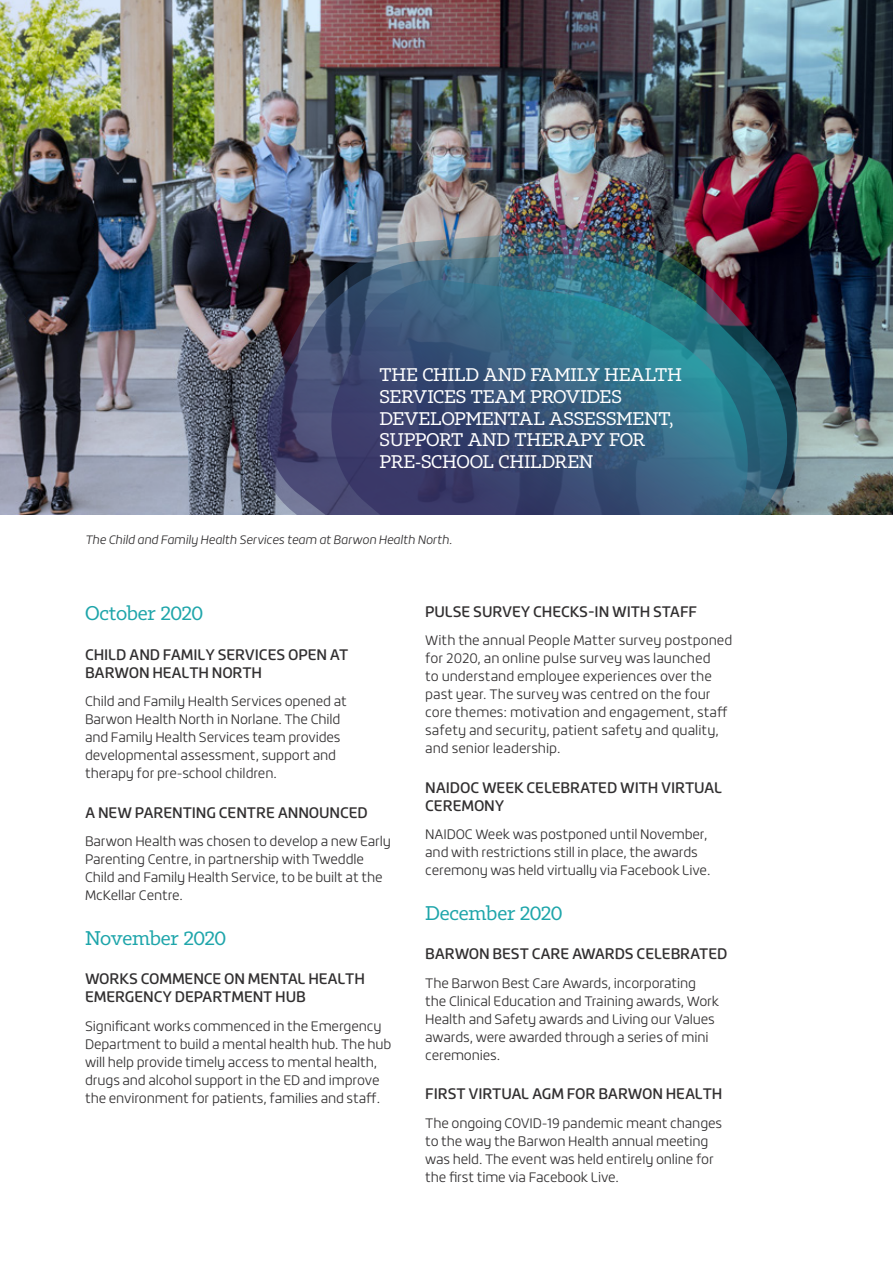
<style>
.page{position:relative;width:893px;height:1263px;background:#fff}
.page>*{position:absolute;margin:0;border:0;box-sizing:border-box;transform-origin:0 0}
.t1{font:19.5px "Tabac Slab";letter-spacing:-.02em;color:#1ea5aa}
.Highlight_-_Small_te{font:18px/21.6px "Tabac Slab";letter-spacing:-.01em;color:#fff}
.t2{font:500 15px/18px "Roihu";letter-spacing:-.01em;color:#312f30}
.Body_Copy{font:300 13.5px/18px "Roihu";letter-spacing:-.01em;color:#312f30}
.t3{font:italic 300 12px "Roihu";letter-spacing:-.01em;color:#312f30}
</style>
<div class="page">
<img style="left:0;top:0;width:893px;height:514px">
<img style="left:246px;top:226px;width:562px;height:288px">
<img style="left:258px;top:252px;width:540px;height:262px">
<svg style="left:323px;top:276px;width:434px;height:238px;background:#365a79"></svg>
<p class="Highlight_-_Small_te" style="left:379px;top:365px;width:304px">THE CHILD AND FAMILY HEALTH<br>SERVICES TEAM PROVIDES<br>DEVELOPMENTAL ASSESSMENT,<br>SUPPORT AND THERAPY FOR<br>PRE-SCHOOL CHILDREN</p>
<p class="t3" style="left:85px;top:533px;width:368px">The Child and Family Health Services team at Barwon Health North.</p>
<h2 class="t1" style="left:85px;top:604px;width:119px">October 2020</h2>
<h3 class="t2" style="left:85px;top:645px;width:265px">CHILD AND FAMILY SERVICES OPEN AT<br>BARWON HEALTH NORTH</h3>
<p class="Body_Copy" style="left:85px;top:693px;width:263px">Child and Family Health Services opened at Barwon Health North in Norlane. The Child and Family Health Services team provides developmental assessment, support and therapy for pre-school children.</p>
<h3 class="t2" style="left:85px;top:803px;width:284px">A NEW PARENTING CENTRE ANNOUNCED</h3>
<p class="Body_Copy" style="left:85px;top:833px;width:308px">Barwon Health was chosen to develop a new Early Parenting Centre, in partnership with Tweddle Child and Family Health Service, to be built at the McKellar Centre.</p>
<h2 class="t1" style="left:85px;top:928px;width:143px">November 2020</h2>
<h3 class="t2" style="left:85px;top:970px;width:281px">WORKS COMMENCE ON MENTAL HEALTH<br>EMERGENCY DEPARTMENT HUB</h3>
<p class="Body_Copy" style="left:85px;top:1017px;width:308px">Significant works commenced in the Emergency Department to build a mental health hub. The hub will help provide timely access to mental health, drugs and alcohol support in the ED and improve the environment for patients, families and staff.</p>
<h3 class="t2" style="left:425px;top:602px;width:273px">PULSE SURVEY CHECKS-IN WITH STAFF</h3>
<p class="Body_Copy" style="left:425px;top:632px;width:309px">With the annual People Matter survey postponed for 2020, an online pulse survey was launched<br>to understand employee experiences over the past year. The survey was centred on the four core themes: motivation and engagement, staff safety and security, patient safety and quality, and senior leadership.</p>
<h3 class="t2" style="left:425px;top:778px;width:298px">NAIDOC WEEK CELEBRATED WITH VIRTUAL<br>CEREMONY</h3>
<p class="Body_Copy" style="left:425px;top:825px;width:287px">NAIDOC Week was postponed until November, and with restrictions still in place, the awards ceremony was held virtually via Facebook Live.</p>
<h2 class="t1" style="left:425px;top:903px;width:139px">December 2020</h2>
<h3 class="t2" style="left:425px;top:945px;width:304px">BARWON BEST CARE AWARDS CELEBRATED</h3>
<p class="Body_Copy" style="left:425px;top:974px;width:296px">The Barwon Best Care Awards, incorporating the Clinical Education and Training awards, Work Health and Safety awards and Living our Values awards, were awarded through a series of mini ceremonies.</p>
<h3 class="t2" style="left:425px;top:1085px;width:299px">FIRST VIRTUAL AGM FOR BARWON HEALTH</h3>
<p class="Body_Copy" style="left:425px;top:1114px;width:298px">The ongoing COVID-19 pandemic meant changes to the way the Barwon Health annual meeting was held. The event was held entirely online for the first time via Facebook Live.</p>
</div>
